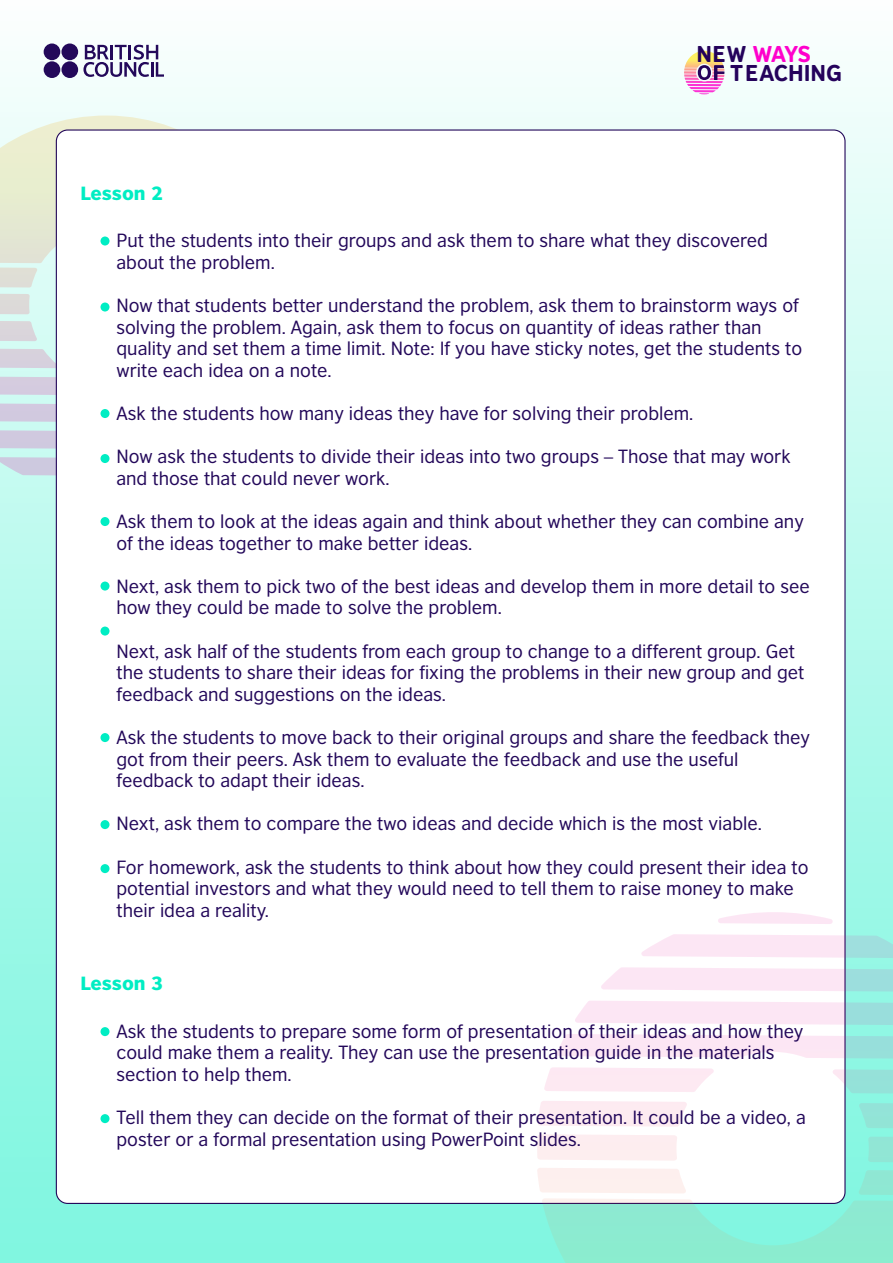
<style>
.page{position:relative;width:893px;height:1263px;background:#fff}
.page>*{position:absolute;margin:0;border:0;box-sizing:border-box;transform-origin:0 0}
.t1{font:21.6px/18.5px "British Council Sans Headline";color:#24025b}
.t2{font:18px/21.6px "British Council Sans";color:#23085a}
.t3{font:900 18px "British Council Sans";color:#00edc3}
.s1{color:#f0c}
</style>
<div class="page">
<div style="left:0;top:0;width:893px;height:1263px;background:linear-gradient(to bottom,#f8fefd,#79f6de)"></div>
<svg style="left:0;top:430px;width:56px;height:20px"></svg>
<svg style="left:0;top:457px;width:56px;height:19px"></svg>
<svg style="left:0;top:116px;width:295px;height:254px;background:#e0e9dd"></svg>
<svg style="left:0;top:403px;width:56px;height:20px"></svg>
<svg style="left:0;top:376px;width:56px;height:20px"></svg>
<svg style="left:83px;top:45px;width:81px;height:32px"></svg>
<div style="left:44px;top:61px;width:16px;height:17px;background:#23095a;border-radius:50%"></div>
<div style="left:61px;top:61px;width:17px;height:17px;background:#23095a;border-radius:50%"></div>
<div style="left:44px;top:44px;width:16px;height:16px;background:#23095a;border-radius:50%"></div>
<div style="left:61px;top:44px;width:17px;height:16px;background:#23095a;border-radius:50%"></div>
<div style="left:56px;top:130px;width:789px;height:1073px;background:#fff;border-radius:11px"></div>
<svg style="left:601px;top:967px;width:292px;height:25px;background:#ebe7f1"></svg>
<svg style="left:544px;top:1067px;width:170px;height:25px;background:#fdebf3"></svg>
<svg style="left:833px;top:1069px;width:60px;height:25px"></svg>
<svg style="left:641px;top:934px;width:252px;height:24px;background:#e9e6f0"></svg>
<svg style="left:537px;top:1101px;width:356px;height:162px"></svg>
<svg style="left:575px;top:1000px;width:318px;height:25px;background:#ece7f1"></svg>
<svg style="left:557px;top:1034px;width:336px;height:25px;background:#ede8f1"></svg>
<svg style="left:718px;top:912px;width:115px;height:12px"></svg>
<svg style="left:684px;top:51px;width:40px;height:43px"></svg>
<div style="left:100px;top:236px;width:10px;height:9px;background:#00edc3;border-radius:50%"></div>
<div style="left:100px;top:302px;width:10px;height:9px;background:#00edc3;border-radius:50%"></div>
<div style="left:100px;top:409px;width:10px;height:9px;background:#00edc3;border-radius:50%"></div>
<div style="left:100px;top:454px;width:10px;height:9px;background:#00edc3;border-radius:50%"></div>
<div style="left:100px;top:517px;width:10px;height:9px;background:#00edc3;border-radius:50%"></div>
<div style="left:100px;top:626px;width:10px;height:9px;background:#00edc3;border-radius:50%"></div>
<div style="left:100px;top:733px;width:10px;height:9px;background:#00edc3;border-radius:50%"></div>
<div style="left:100px;top:820px;width:10px;height:9px;background:#00edc3;border-radius:50%"></div>
<div style="left:100px;top:864px;width:10px;height:9px;background:#00edc3;border-radius:50%"></div>
<div style="left:100px;top:581px;width:10px;height:9px;background:#00edc3;border-radius:50%"></div>
<div style="left:100px;top:1027px;width:10px;height:9px;background:#00edc3;border-radius:50%"></div>
<div style="left:100px;top:1114px;width:10px;height:9px;background:#00edc3;border-radius:50%"></div>
<p class="t3" style="left:80px;top:176px;width:84px">Lesson 2</p>
<p class="t1" style="left:730px;top:44px;width:113px;text-indent:-34px">NEW <span class="s1">WAYS<br></span>TEACHING</p>
<p class="t2" style="left:116px;top:228px;width:653px">Put the students into their groups and ask them to share what they discovered about the problem.</p>
<p class="t2" style="left:116px;top:293px;width:687px">Now that students better understand the problem, ask them to brainstorm ways of solving the problem. Again, ask them to focus on quantity of ideas rather than quality and set them a time limit. Note: If you have sticky notes, get the students to write each idea on a note.</p>
<p class="t2" style="left:116px;top:401px;width:578px">Ask the students how many ideas they have for solving their problem.</p>
<p class="t2" style="left:116px;top:444px;width:676px">Now ask the students to divide their ideas into two groups – Those that may work and those that could never work.</p>
<p class="t2" style="left:116px;top:509px;width:689px">Ask them to look at the ideas again and think about whether they can combine any of the ideas together to make better ideas.</p>
<p class="t2" style="left:116px;top:574px;width:695px">Next, ask them to pick two of the best ideas and develop them in more detail to see how they could be made to solve the problem.</p>
<p class="t2" style="left:116px;top:638px;width:689px">Next, ask half of the students from each group to change to a different group. Get the students to share their ideas for fixing the problems in their new group and get feedback and suggestions on the ideas.</p>
<p class="t2" style="left:116px;top:725px;width:695px">Ask the students to move back to their original groups and share the feedback they got from their peers. Ask them to evaluate the feedback and use the useful feedback to adapt their ideas.</p>
<p class="t2" style="left:116px;top:811px;width:647px">Next, ask them to compare the two ideas and decide which is the most viable.</p>
<p class="t2" style="left:116px;top:854px;width:693px">For homework, ask the students to think about how they could present their idea to potential investors and what they would need to tell them to raise money to make their idea a reality.</p>
<p class="t3" style="left:80px;top:967px;width:84px">Lesson 3</p>
<p class="t2" style="left:116px;top:1019px;width:688px">Ask the students to prepare some form of presentation of their ideas and how they could make them a reality. They can use the presentation guide in the materials section to help them.</p>
<p class="t2" style="left:116px;top:1105px;width:691px">Tell them they can decide on the format of their presentation. It could be a video, a poster or a formal presentation using PowerPoint slides.</p>
</div>
